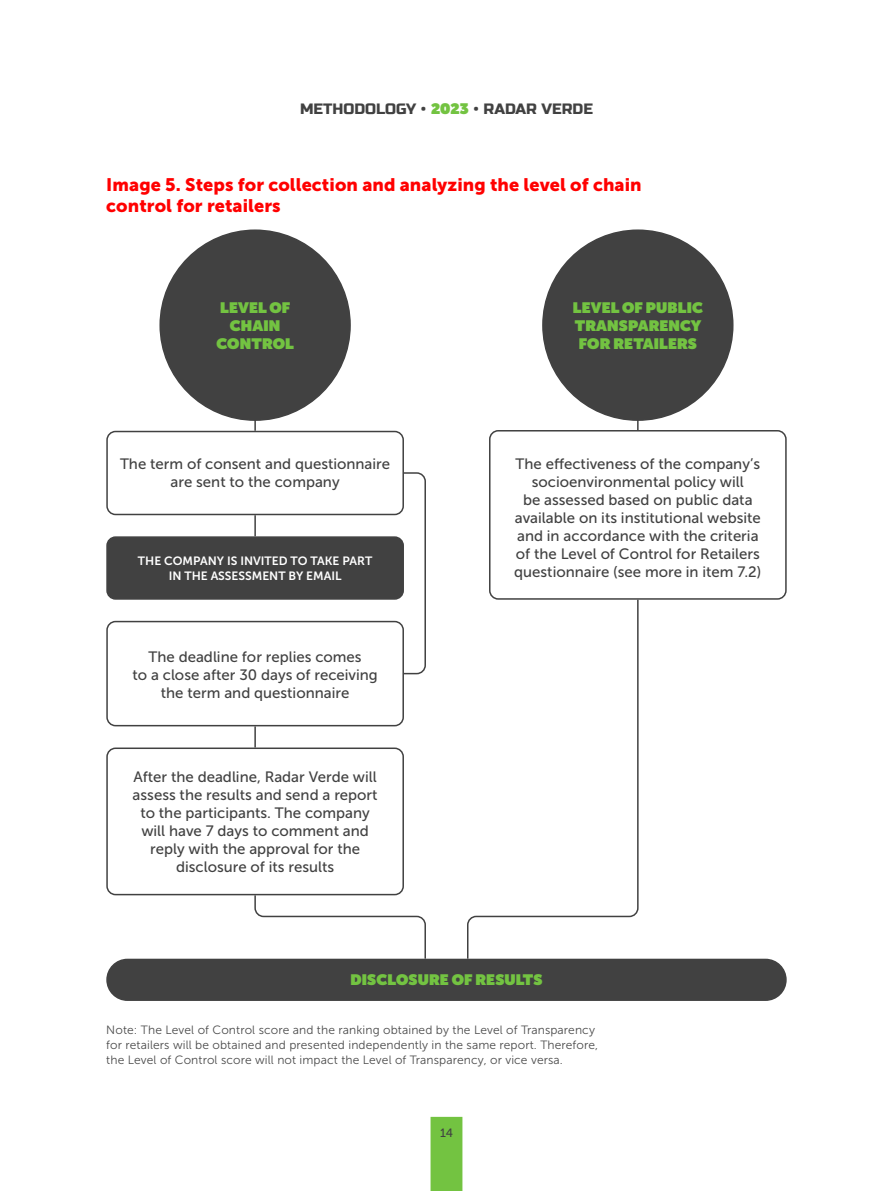
<style>
.page{position:relative;width:893px;height:1191px;background:#fff}
.page>*{position:absolute;margin:0;border:0;box-sizing:border-box;transform-origin:0 0}
.t1{font:18px/21px "Museo Sans 900";letter-spacing:.005em;color:#f00}
.t2{font:15px/18px "Museo Sans 500";color:#414141;text-align:center}
.t3{font:900 15px/18px "Museo Sans Display";letter-spacing:.01em;color:#73c341;text-align:center}
.t4{font:15px "Russo One";color:#414141}
.t5{font:12px/15px "Museo Sans 300";letter-spacing:.01em;color:#4b4b4b}
.t6{font:12px/15px "Museo Sans 700";color:#fff;text-align:center}
.t7{font:12px "Museo Sans 500";color:#414141}
.s1{font-family:"Museo Sans Display";font-weight:900;color:#73c341}
</style>
<div class="page">
<div style="left:431px;top:1116px;width:31px;height:75px;background:#73c341"></div>
<div style="left:160px;top:230px;width:190px;height:190px;background:#414141;border-radius:50%"></div>
<div style="left:543px;top:230px;width:190px;height:190px;background:#414141;border-radius:50%"></div>
<div style="left:107px;top:959px;width:679px;height:41px;background:#414141;border-radius:20px"></div>
<div style="left:106px;top:958px;width:681px;height:43px;border:2px solid #414141;border-radius:20px"></div>
<div style="left:106px;top:431px;width:298px;height:84px;border:2px solid #414141;border-radius:9px"></div>
<div style="left:106px;top:621px;width:298px;height:105px;border:2px solid #414141;border-radius:9px"></div>
<div style="left:106px;top:747px;width:298px;height:148px;border:2px solid #414141;border-radius:9px"></div>
<div style="left:107px;top:537px;width:296px;height:62px;background:#414141;border-radius:9px"></div>
<div style="left:106px;top:536px;width:298px;height:63px;border:2px solid #414141;border-radius:9px"></div>
<div style="left:489px;top:430px;width:298px;height:169px;border:2px solid #414141;border-radius:9px"></div>
<hr style="left:254px;top:409px;width:2px;height:22px;background:#414141">
<hr style="left:254px;top:515px;width:2px;height:21px;background:#414141">
<svg style="left:402px;top:471px;width:24px;height:204px"></svg>
<hr style="left:254px;top:726px;width:2px;height:21px;background:#414141">
<svg style="left:254px;top:894px;width:173px;height:66px"></svg>
<hr style="left:637px;top:409px;width:2px;height:22px;background:#414141">
<svg style="left:466px;top:598px;width:173px;height:362px"></svg>
<p class="t4" style="left:300px;top:100px;width:294px">METHODOLOGY • <span class="s1">2023</span> • RADAR VERDE</p>
<p class="t1" style="left:106px;top:174px;width:537px">Image 5. Steps for collection and analyzing the level of chain control for retailers</p>
<p class="t3" style="left:217px;top:298px;width:79px">LEVEL OF<br>CHAIN<br>CONTROL</p>
<p class="t3" style="left:573px;top:298px;width:132px;text-align:justify">LEVEL OF PUBLIC TRANSPARENCY FOR RETAILERS</p>
<p class="t2" style="left:120px;top:455px;width:272px">The term of consent and questionnaire are sent to the company</p>
<p class="t6" style="left:138px;top:553px;width:236px">THE COMPANY IS INVITED TO TAKE PART<br>IN THE ASSESSMENT BY EMAIL</p>
<p class="t2" style="left:132px;top:647px;width:247px">The deadline for replies comes<br>to a close after 30 days of receiving the term and questionnaire</p>
<p class="t2" style="left:133px;top:768px;width:246px">After the deadline, Radar Verde will assess the results and send a report to the participants. The company will have 7 days to comment and reply with the approval for the disclosure of its results</p>
<p class="t2" style="left:514px;top:455px;width:249px">The effectiveness of the company’s socioenvironmental policy will<br>be assessed based on public data available on its institutional website and in accordance with the criteria of the Level of Control for Retailers questionnaire (see more in item 7.2)</p>
<p class="t3" style="left:350px;top:971px;width:194px">DISCLOSURE OF RESULTS</p>
<p class="t5" style="left:106px;top:1022px;width:493px">Note: The Level of Control score and the ranking obtained by the Level of Transparency for retailers will be obtained and presented independently in the same report. Therefore, the Level of Control score will not impact the Level of Transparency, or vice versa.</p>
<p class="t7" style="left:440px;top:1126px;width:14px">14</p>
</div>
